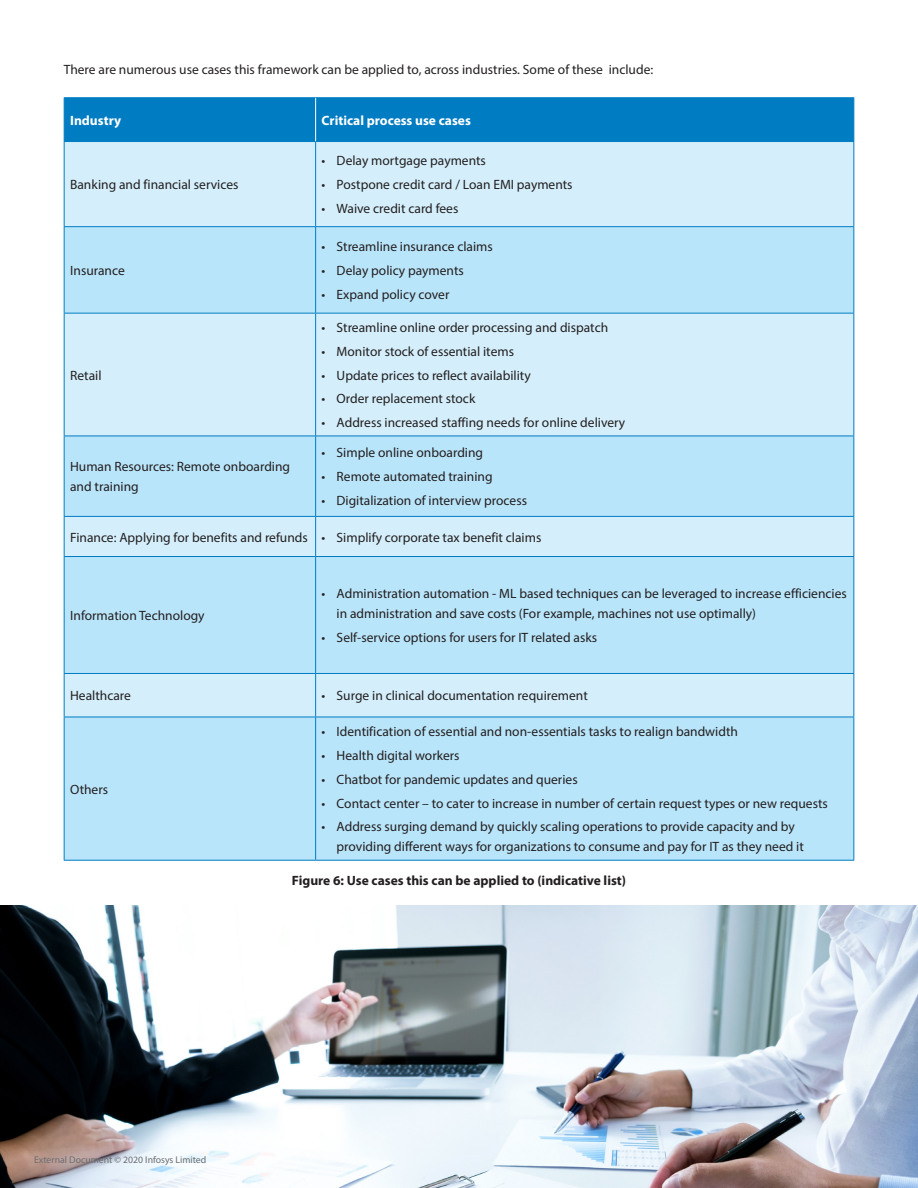
<style>
.page{position:relative;width:918px;height:1188px;background:#fff}
.page>*{position:absolute;margin:0;border:0;box-sizing:border-box;transform-origin:0 0}
.t1{font:13.5px/19.5px "Myriad Pro";color:#231f20}
.t2{font:700 13.5px "Myriad Pro";color:#231f20}
.t3{font:700 13.5px "Myriad Pro";color:#fff}
.t4{font:9.75px "Myriad Pro";color:#6c6d70}
</style>
<div class="page">
<div style="left:65px;top:98px;width:788px;height:43px;background:#007cc2"></div>
<div style="left:65px;top:142px;width:788px;height:84px;background:#d4effb"></div>
<div style="left:65px;top:227px;width:788px;height:86px;background:#b9e5fa"></div>
<div style="left:65px;top:314px;width:788px;height:122px;background:#d4effb"></div>
<svg style="left:65px;top:437px;width:788px;height:423px;background:#bde6fa"></svg>
<hr style="left:64px;top:97px;width:252px;height:1px;background:#007cc2">
<hr style="left:64px;top:98px;width:1px;height:43px;background:#007cc2">
<hr style="left:316px;top:97px;width:538px;height:1px;background:#007cc2">
<hr style="left:853px;top:98px;width:1px;height:43px;background:#007cc2">
<hr style="left:64px;top:141px;width:252px;height:1px;background:#007cc2">
<hr style="left:64px;top:142px;width:1px;height:84px;background:#007cc2">
<hr style="left:316px;top:141px;width:538px;height:1px;background:#007cc2">
<hr style="left:315px;top:142px;width:1px;height:84px;background:#007cc2">
<hr style="left:853px;top:142px;width:1px;height:84px;background:#007cc2">
<hr style="left:64px;top:226px;width:252px;height:1px;background:#007cc2">
<hr style="left:64px;top:227px;width:1px;height:86px;background:#007cc2">
<hr style="left:316px;top:226px;width:538px;height:1px;background:#007cc2">
<hr style="left:315px;top:227px;width:1px;height:86px;background:#007cc2">
<hr style="left:853px;top:227px;width:1px;height:86px;background:#007cc2">
<hr style="left:315px;top:98px;width:1px;height:43px;background:#fff">
<hr style="left:64px;top:313px;width:252px;height:1px;background:#007cc2">
<hr style="left:64px;top:314px;width:1px;height:122px;background:#007cc2">
<hr style="left:316px;top:313px;width:538px;height:1px;background:#007cc2">
<hr style="left:315px;top:314px;width:1px;height:122px;background:#007cc2">
<hr style="left:853px;top:314px;width:1px;height:122px;background:#007cc2">
<hr style="left:64px;top:517px;width:1px;height:39px;background:#007cc2">
<hr style="left:315px;top:517px;width:1px;height:39px;background:#007cc2">
<hr style="left:853px;top:517px;width:1px;height:39px;background:#007cc2">
<hr style="left:64px;top:674px;width:1px;height:43px;background:#007cc2">
<hr style="left:315px;top:674px;width:1px;height:43px;background:#007cc2">
<hr style="left:853px;top:674px;width:1px;height:43px;background:#007cc2">
<hr style="left:64px;top:436px;width:252px;height:1px;background:#007cc2">
<hr style="left:64px;top:436px;width:1px;height:80px;background:#007cc2">
<hr style="left:64px;top:516px;width:252px;height:1px;background:#007cc2">
<hr style="left:316px;top:436px;width:538px;height:1px;background:#007cc2">
<hr style="left:315px;top:436px;width:1px;height:80px;background:#007cc2">
<hr style="left:853px;top:436px;width:1px;height:80px;background:#007cc2">
<hr style="left:316px;top:516px;width:538px;height:1px;background:#007cc2">
<hr style="left:64px;top:556px;width:252px;height:1px;background:#007cc2">
<hr style="left:64px;top:557px;width:1px;height:116px;background:#007cc2">
<hr style="left:64px;top:673px;width:252px;height:1px;background:#007cc2">
<hr style="left:316px;top:556px;width:538px;height:1px;background:#007cc2">
<hr style="left:315px;top:557px;width:1px;height:116px;background:#007cc2">
<hr style="left:853px;top:557px;width:1px;height:116px;background:#007cc2">
<hr style="left:316px;top:673px;width:538px;height:1px;background:#007cc2">
<hr style="left:64px;top:717px;width:252px;height:1px;background:#007cc2">
<hr style="left:64px;top:717px;width:1px;height:143px;background:#007cc2">
<hr style="left:64px;top:860px;width:252px;height:1px;background:#007cc2">
<hr style="left:316px;top:717px;width:538px;height:1px;background:#007cc2">
<hr style="left:315px;top:717px;width:1px;height:143px;background:#007cc2">
<hr style="left:853px;top:717px;width:1px;height:143px;background:#007cc2">
<hr style="left:316px;top:860px;width:538px;height:1px;background:#007cc2">
<img style="left:0;top:906px;width:918px;height:282px">
<p class="t1" style="left:64px;top:59px;width:591px">There are numerous use cases this framework can be applied to, across industries. Some of these include:</p>
<p class="t3" style="left:70px;top:111px;width:52px">Industry</p>
<p class="t3" style="left:322px;top:111px;width:151px">Critical process use cases</p>
<p class="t1" style="left:70px;top:175px;width:170px">Banking and financial services</p>
<p class="t1" style="left:70px;top:260px;width:56px">Insurance</p>
<p class="t1" style="left:70px;top:365px;width:33px">Retail</p>
<p class="t1" style="left:322px;top:151px;width:166px">• Delay mortgage payments</p>
<p class="t1" style="left:322px;top:175px;width:253px">• Postpone credit card / Loan EMI payments</p>
<p class="t1" style="left:322px;top:198px;width:138px">• Waive credit card fees</p>
<p class="t1" style="left:322px;top:237px;width:173px">• Streamline insurance claims</p>
<p class="t1" style="left:322px;top:260px;width:144px">• Delay policy payments</p>
<p class="t1" style="left:322px;top:284px;width:129px">• Expand policy cover</p>
<p class="t1" style="left:322px;top:318px;width:288px">• Streamline online order processing and dispatch</p>
<p class="t1" style="left:322px;top:341px;width:194px">• Monitor stock of essential items</p>
<p class="t1" style="left:322px;top:365px;width:211px">• Update prices to reflect availability</p>
<p class="t1" style="left:322px;top:389px;width:155px">• Order replacement stock</p>
<p class="t1" style="left:322px;top:413px;width:305px">• Address increased staffing needs for online delivery</p>
<p class="t1" style="left:322px;top:443px;width:163px">• Simple online onboarding</p>
<p class="t1" style="left:322px;top:467px;width:173px">• Remote automated training</p>
<p class="t1" style="left:322px;top:490px;width:207px">• Digitalization of interview process</p>
<p class="t1" style="left:70px;top:527px;width:473px">Finance: Applying for benefits and refunds • Simplify corporate tax benefit claims</p>
<p class="t1" style="left:70px;top:457px;width:222px">Human Resources: Remote onboarding and training</p>
<p class="t1" style="left:70px;top:606px;width:136px">Information Technology</p>
<p class="t1" style="left:337px;top:584px;width:512px;text-indent:-15px">• Administration automation - ML based techniques can be leveraged to increase efficiencies in administration and save costs (For example, machines not use optimally)</p>
<p class="t1" style="left:322px;top:627px;width:277px">• Self-service options for users for IT related asks</p>
<p class="t1" style="left:70px;top:686px;width:62px">Healthcare</p>
<p class="t1" style="left:322px;top:686px;width:268px">• Surge in clinical documentation requirement</p>
<p class="t1" style="left:70px;top:779px;width:40px">Others</p>
<p class="t1" style="left:322px;top:722px;width:418px">• Identification of essential and non-essentials tasks to realign bandwidth</p>
<p class="t1" style="left:322px;top:746px;width:140px">• Health digital workers</p>
<p class="t1" style="left:322px;top:769px;width:258px">• Chatbot for pandemic updates and queries</p>
<p class="t1" style="left:322px;top:793px;width:508px">• Contact center – to cater to increase in number of certain request types or new requests</p>
<p class="t1" style="left:337px;top:817px;width:469px;text-indent:-15px">• Address surging demand by quickly scaling operations to provide capacity and by providing different ways for organizations to consume and pay for IT as they need it</p>
<p class="t2" style="left:292px;top:872px;width:336px">Figure 6: Use cases this can be applied to (indicative list)</p>
<p class="t4" style="left:34px;top:1154px;width:174px">External Document © 2020 Infosys Limited</p>
</div>
